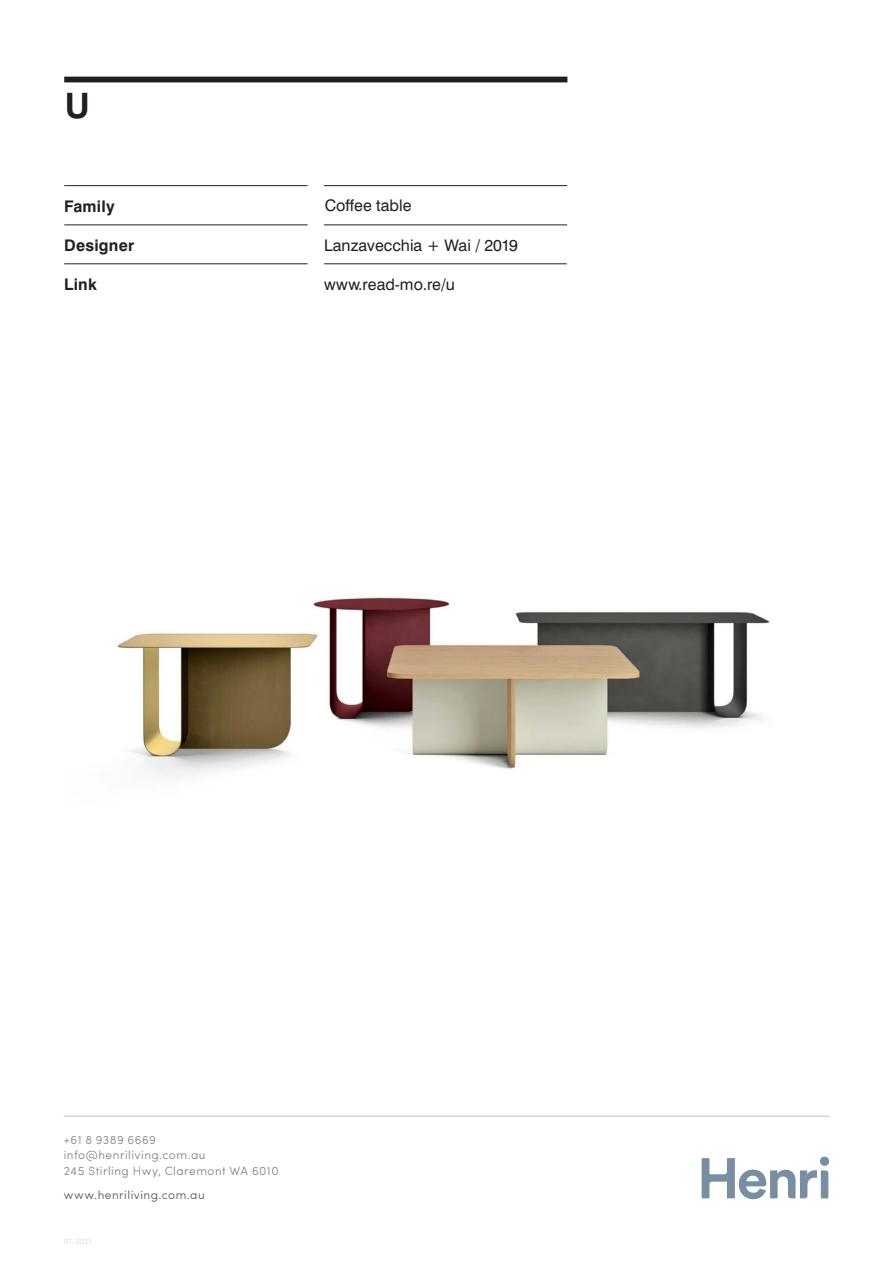
<style>
.page{position:relative;width:893px;height:1263px;background:#fff}
.page>*{position:absolute;margin:0;border:0;box-sizing:border-box;transform-origin:0 0}
.t1{font:700 34.95px "Swiss 721 BT";color:#231f20}
.t2{font:16.05px "Swiss 721 BT";letter-spacing:.005em;color:#231f20}
.t3{font:700 16.05px "Swiss 721 BT";letter-spacing:.015em;color:#231f20}
.t4{font:300 12px/15.8px "Sofia Pro";letter-spacing:.04em;color:#808285}
.t5{font:300 12px "Sofia Pro";letter-spacing:.04em;color:#57585a}
.t6{font:300 7.5px "Sofia Pro";letter-spacing:.015em;color:#d1d2d4}
</style>
<div class="page">
<div style="left:64px;top:77px;width:503px;height:5px;background:#231f20"></div>
<hr style="left:64px;top:185px;width:244px;height:1px;background:#231f20">
<hr style="left:64px;top:224px;width:244px;height:1px;background:#231f20">
<hr style="left:324px;top:185px;width:243px;height:1px;background:#231f20">
<hr style="left:324px;top:224px;width:243px;height:1px;background:#231f20">
<hr style="left:64px;top:263px;width:244px;height:1px;background:#231f20">
<hr style="left:324px;top:263px;width:243px;height:1px;background:#231f20">
<img style="left:117px;top:597px;width:653px;height:180px">
<hr style="left:64px;top:1115px;width:765px;height:2px;background:#d1d2d4">
<svg style="left:702px;top:1158px;width:126px;height:41px"></svg>
<div style="left:820px;top:1156px;width:9px;height:10px;background:#798ea0;border-radius:50%"></div>
<h1 class="t1" style="left:65px;top:84px;width:27px">U</h1>
<h2 class="t3" style="left:64px;top:197px;width:52px">Family</h2>
<h2 class="t2" style="left:325px;top:196px;width:88px">Coffee table</h2>
<h2 class="t3" style="left:64px;top:236px;width:72px">Designer</h2>
<h2 class="t2" style="left:324px;top:236px;width:195px">Lanzavecchia + Wai / 2019</h2>
<h2 class="t3" style="left:64px;top:274px;width:34px">Link</h2>
<h2 class="t2" style="left:324px;top:274px;width:132px">www.read-mo.re/u</h2>
<p class="t4" style="left:64px;top:1131px;width:216px">+61 8 9389 6669 info@henriliving.com.au<br>245 Stirling Hwy, Claremont WA 6010</p>
<p class="t5" style="left:64px;top:1186px;width:143px">www.henriliving.com.au</p>
<p class="t6" style="left:64px;top:1236px;width:29px">07-2021</p>
</div>
